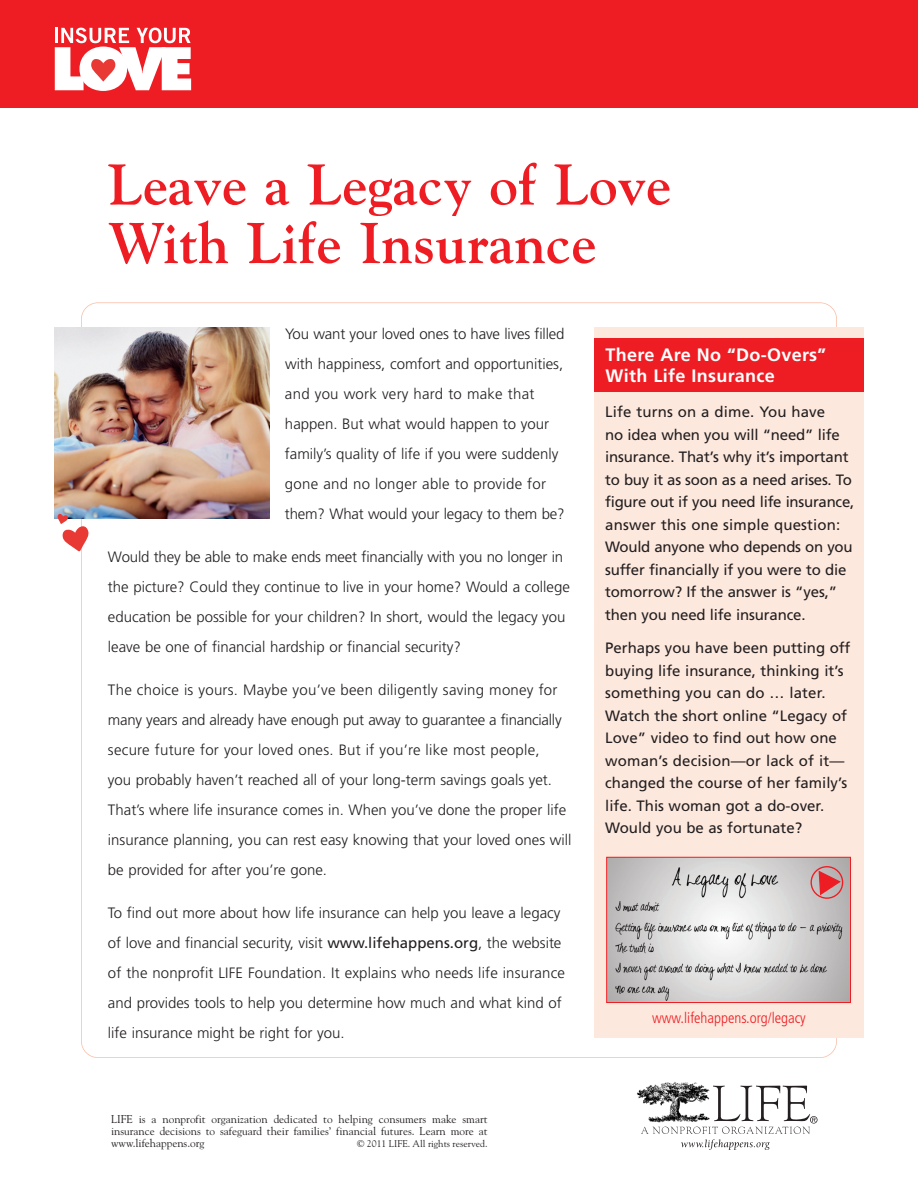
<style>
.page{position:relative;width:918px;height:1188px;background:#fff}
.page>*{position:absolute;margin:0;border:0;box-sizing:border-box;transform-origin:0 0}
.t1{font:700 57px/58.5px "Goudy";color:#ee1d23}
.t2{font:700 18px/21px "Frutiger";letter-spacing:.015em;color:#fff}
.t3{font:300 15px/30px "Frutiger";color:#231f20}
.t4{font:15px/22.5px "Frutiger";color:#231f20}
.t5{font:300 condensed 15px "Frutiger";color:#ee1d23}
.t6{font:11.25px/12px "Goudy";color:#231f20;text-align:justify}
.t7{font:9.75px "Goudy";color:#231f20}
.s1{font-weight:400}
</style>
<div class="page">
<div style="left:0;top:0;width:918px;height:108px;background:#ee1d23"></div>
<svg style="left:55px;top:28px;width:136px;height:63px"></svg>
<div style="left:594px;top:327px;width:270px;height:711px;background:#fde8dd"></div>
<div style="left:594px;top:338px;width:270px;height:54px;background:#ee1d23"></div>
<img style="left:637px;top:1082px;width:81px;height:17px">
<svg style="left:641px;top:1086px;width:177px;height:64px"></svg>
<img style="left:608px;top:859px;width:241px;height:142px">
<div style="left:606px;top:857px;width:245px;height:146px;border:1px solid #ee1d23"></div>
<svg style="left:818px;top:869px;width:24px;height:27px"></svg>
<div style="left:811px;top:866px;width:32px;height:33px;border:1px solid #ee1d23;border-radius:50%"></div>
<img style="left:54px;top:327px;width:216px;height:192px">
<svg style="left:57px;top:514px;width:38px;height:41px"></svg>
<h1 class="t1" style="left:108px;top:156px;width:565px">Leave a Legacy of Love<br>With Life Insurance</h1>
<p class="t3" style="left:285px;top:320px;width:281px">You want your loved ones to have lives filled with happiness, comfort and opportunities, and you work very hard to make that happen. But what would happen to your family’s quality of life if you were suddenly gone and no longer able to provide for them? What would your legacy to them be?</p>
<p class="t3" style="left:108px;top:543px;width:463px">Would they be able to make ends meet financially with you no longer in the picture? Could they continue to live in your home? Would a college education be possible for your children? In short, would the legacy you leave be one of financial hardship or financial security?</p>
<p class="t3" style="left:108px;top:676px;width:465px">The choice is yours. Maybe you’ve been diligently saving money for many years and already have enough put away to guarantee a financially secure future for your loved ones. But if you’re like most people,<br>you probably haven’t reached all of your long-term savings goals yet.<br>That’s where life insurance comes in. When you’ve done the proper life insurance planning, you can rest easy knowing that your loved ones will be provided for after you’re gone.</p>
<p class="t3" style="left:108px;top:899px;width:459px">To find out more about how life insurance can help you leave a legacy of love and financial security, visit <span class="s1">www.lifehappens.org</span>, the website of the nonprofit LIFE Foundation. It explains who needs life insurance and provides tools to help you determine how much and what kind of life insurance might be right for you.</p>
<p class="t6" style="left:111px;top:1113px;width:378px">LIFE is a nonprofit organization dedicated to helping consumers make smart insurance decisions to safeguard their families’ financial futures. Learn more at www.lifehappens.org</p>
<p class="t7" style="left:357px;top:1138px;width:132px">© 2011 LIFE. All rights reserved.</p>
<p class="t2" style="left:605px;top:346px;width:222px">There Are No “Do-Overs”<br>With Life Insurance</p>
<p class="t4" style="left:605px;top:402px;width:251px">Life turns on a dime. You have<br>no idea when you will “need” life insurance. That’s why it’s important to buy it as soon as a need arises. To figure out if you need life insurance, answer this one simple question:<br>Would anyone who depends on you suffer financially if you were to die tomorrow? If the answer is “yes,” then you need life insurance.</p>
<p class="t4" style="left:605px;top:638px;width:247px">Perhaps you have been putting off buying life insurance, thinking it’s something you can do … later.<br>Watch the short online “Legacy of<br>Love” video to find out how one woman’s decision—or lack of it— changed the course of her family’s life. This woman got a do-over.<br>Would you be as fortunate?</p>
<p class="t5" style="left:652px;top:1012px;width:155px">www.lifehappens.org/legacy</p>
</div>
